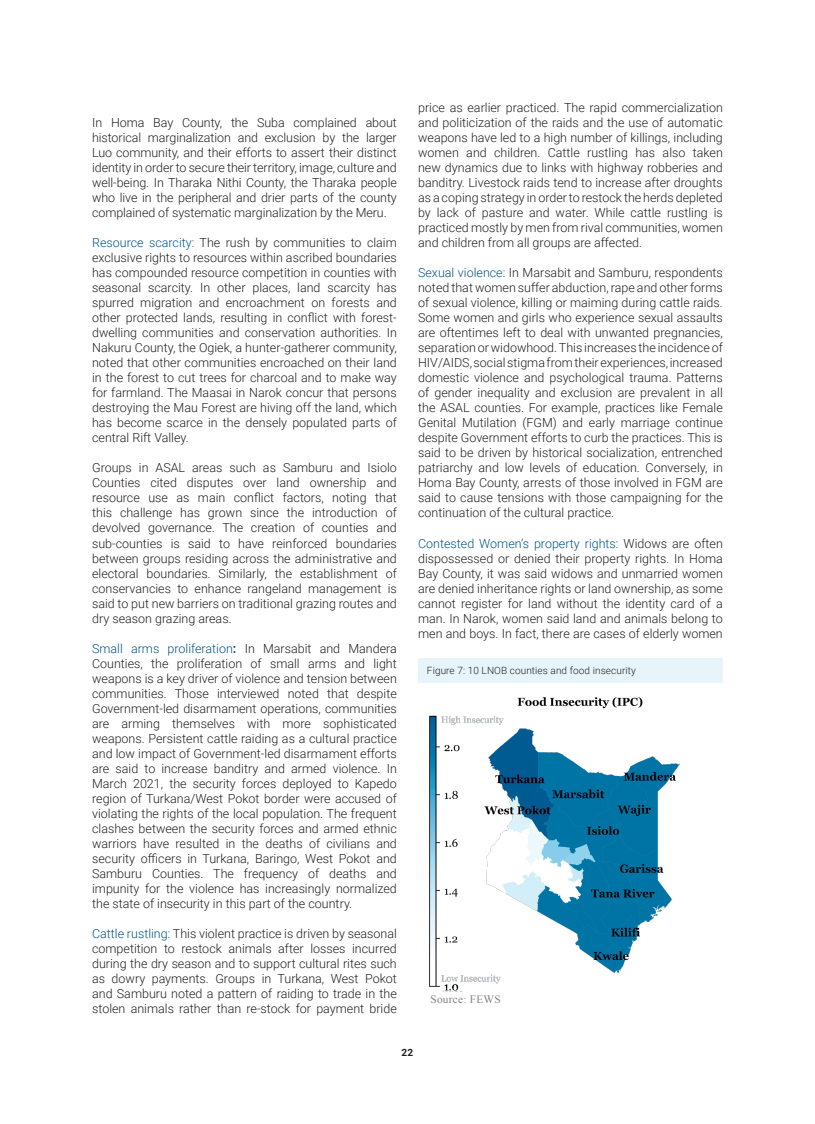
<style>
.page{position:relative;width:815px;height:1124px;background:#fff}
.page>*{position:absolute;margin:0;border:0;box-sizing:border-box;transform-origin:0 0}
.t1{font:300 12.5px/15px "Roboto";color:#231f20;text-align:justify}
.t2{font:11.25px "Times New Roman";letter-spacing:.025em;color:#808285}
.t3{font:300 10px "Roboto";letter-spacing:.01em;color:#231f20}
.t4{font:700 10px "Roboto";color:#231f20}
.s1{color:#01558a}
.s2{font-weight:700;color:#01558a}
</style>
<div class="page">
<div style="left:418px;top:657px;width:305px;height:25px;background:#e7f4fa"></div>
<img style="left:517px;top:697px;width:126px;height:11px">
<img style="left:429px;top:715px;width:251px;height:272px">
<img style="left:443px;top:983px;width:21px;height:7px">
<p class="t1" style="left:92px;top:115px;width:306px">In Homa Bay County, the Suba complained about historical marginalization and exclusion by the larger Luo community, and their efforts to assert their distinct identity in order to secure their territory, image, culture and well-being. In Tharaka Nithi County, the Tharaka people who live in the peripheral and drier parts of the county complained of systematic marginalization by the Meru.</p>
<p class="t1" style="left:92px;top:235px;width:306px"><span class="s1">Resource scarcity:</span> The rush by communities to claim exclusive rights to resources within ascribed boundaries has compounded resource competition in counties with seasonal scarcity. In other places, land scarcity has spurred migration and encroachment on forests and other protected lands, resulting in conflict with forest&shy;dwelling communities and conservation authorities. In Nakuru County, the Ogiek, a hunter-gatherer community, noted that other communities encroached on their land in the forest to cut trees for charcoal and to make way for farmland. The Maasai in Narok concur that persons destroying the Mau Forest are hiving off the land, which has become scarce in the densely populated parts of central Rift Valley.</p>
<p class="t1" style="left:92px;top:460px;width:306px">Groups in ASAL areas such as Samburu and Isiolo Counties cited disputes over land ownership and resource use as main conflict factors, noting that this challenge has grown since the introduction of devolved governance. The creation of counties and sub-counties is said to have reinforced boundaries between groups residing across the administrative and electoral boundaries. Similarly, the establishment of conservancies to enhance rangeland management is said to put new barriers on traditional grazing routes and dry season grazing areas.</p>
<p class="t1" style="left:92px;top:640px;width:306px"><span class="s1">Small arms proliferation</span><span class="s2">:</span> In Marsabit and Mandera Counties, the proliferation of small arms and light weapons is a key driver of violence and tension between communities. Those interviewed noted that despite Government-led disarmament operations, communities are arming themselves with more sophisticated weapons. Persistent cattle raiding as a cultural practice and low impact of Government-led disarmament efforts are said to increase banditry and armed violence. In March 2021, the security forces deployed to Kapedo region of Turkana/West Pokot border were accused of violating the rights of the local population. The frequent clashes between the security forces and armed ethnic warriors have resulted in the deaths of civilians and security officers in Turkana, Baringo, West Pokot and Samburu Counties. The frequency of deaths and impunity for the violence has increasingly normalized the state of insecurity in this part of the country.</p>
<p class="t1" style="left:92px;top:925px;width:306px"><span class="s1">Cattle rustling:</span> This violent practice is driven by seasonal competition to restock animals after losses incurred during the dry season and to support cultural rites such as dowry payments. Groups in Turkana, West Pokot and Samburu noted a pattern of raiding to trade in the stolen animals rather than re-stock for payment bride</p>
<p class="t1" style="left:418px;top:100px;width:306px">price as earlier practiced. The rapid commercialization and politicization of the raids and the use of automatic weapons have led to a high number of killings, including women and children. Cattle rustling has also taken new dynamics due to links with highway robberies and banditry. Livestock raids tend to increase after droughts as a coping strategy in order to restock the herds depleted by lack of pasture and water. While cattle rustling is practiced mostly by men from rival communities, women and children from all groups are affected.</p>
<p class="t1" style="left:418px;top:265px;width:306px"><span class="s1">Sexual violence:</span> In Marsabit and Samburu, respondents noted that women suffer abduction, rape and other forms of sexual violence, killing or maiming during cattle raids.<br>Some women and girls who experience sexual assaults are oftentimes left to deal with unwanted pregnancies, separation or widowhood. This increases the incidence of HIV/AIDS, social stigma from their experiences, increased domestic violence and psychological trauma. Patterns of gender inequality and exclusion are prevalent in all the ASAL counties. For example, practices like Female Genital Mutilation (FGM) and early marriage continue despite Government efforts to curb the practices. This is said to be driven by historical socialization, entrenched patriarchy and low levels of education. Conversely, in Homa Bay County, arrests of those involved in FGM are said to cause tensions with those campaigning for the continuation of the cultural practice.</p>
<p class="t1" style="left:418px;top:535px;width:306px"><span class="s1">Contested Women’s property rights:</span> Widows are often dispossessed or denied their property rights. In Homa Bay County, it was said widows and unmarried women are denied inheritance rights or land ownership, as some cannot register for land without the identity card of a man. In Narok, women said land and animals belong to men and boys. In fact, there are cases of elderly women</p>
<p class="t3" style="left:427px;top:663px;width:210px">Figure 7: 10 LNOB counties and food insecurity</p>
<p class="t2" style="left:431px;top:991px;width:72px">Source: FEWS</p>
<p class="t4" style="left:402px;top:1045px;width:13px">22</p>
</div>
